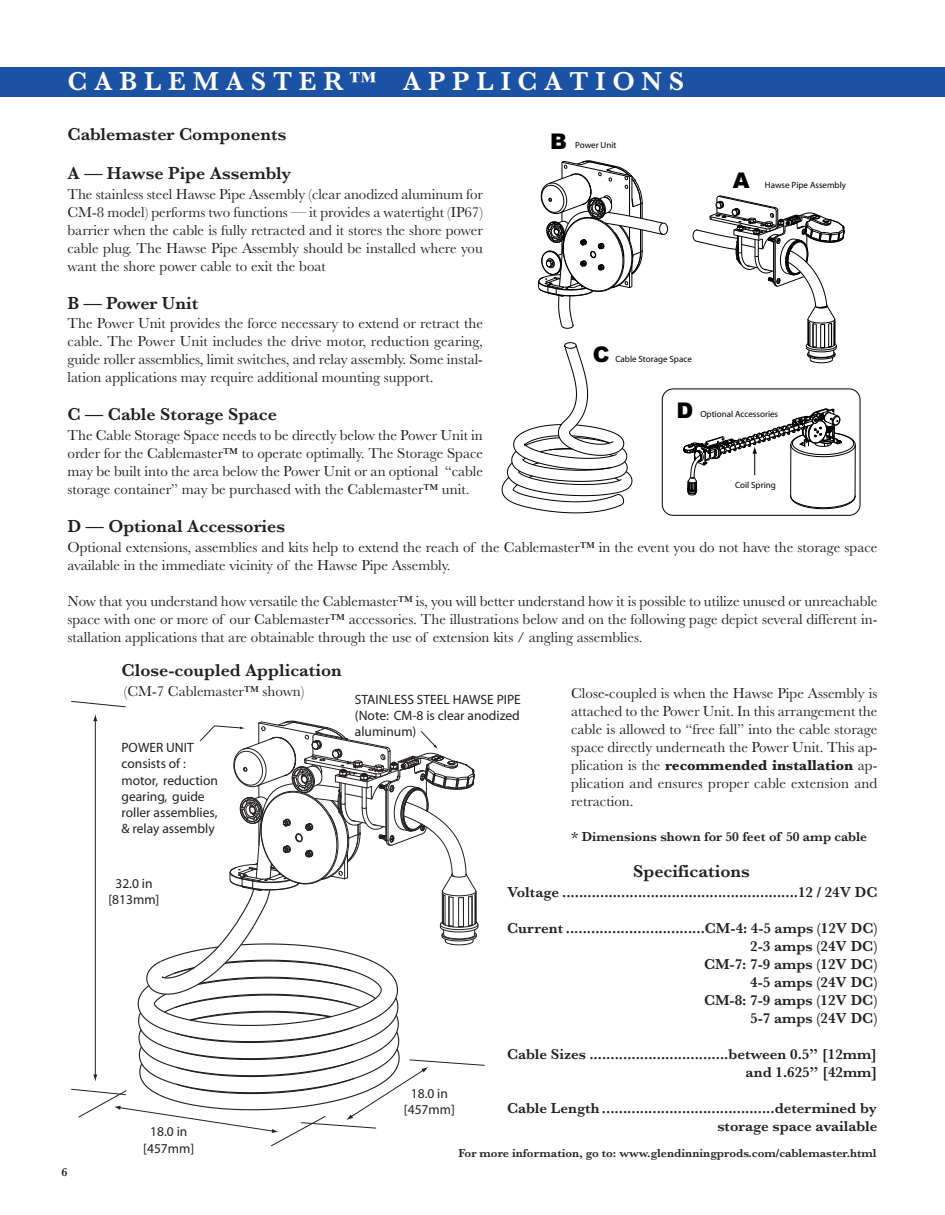
<style>
.page{position:relative;width:945px;height:1215px;background:#fff}
.page>*{position:absolute;margin:0;border:0;box-sizing:border-box;transform-origin:0 0}
.t1{font:600 27px "Baskerville";color:#fff}
.t2{font:900 21.6px "Arial";color:#000}
.t3{font:600 18px "Baskerville";color:#231f20}
.t4{font:15px/18px "Baskerville";color:#231f20;text-align:justify}
.t5{font:600 15px/18px "Baskerville";color:#231f20;text-align:right}
.t6{font:13.5px/16.2px "Myriad";color:#231f20;text-align:center}
.t7{font:600 13.5px "Baskerville";color:#231f20}
.t8{font:600 12px "Baskerville";color:#231f20}
.t9{font:9px "Myriad";color:#000}
.s1{font-weight:700}
</style>
<div class="page">
<div style="left:0;top:68px;width:932px;height:29px;background:#1c52a4"></div>
<div style="left:662px;top:388px;width:198px;height:128px;border:1px solid #000;border-radius:11px"></div>
<svg style="left:693px;top:195px;width:152px;height:168px"></svg>
<div style="left:659px;top:223px;width:9px;height:12px;border:1px solid #000;border-radius:50%"></div>
<svg style="left:538px;top:161px;width:125px;height:168px"></svg>
<svg style="left:502px;top:345px;width:130px;height:168px"></svg>
<div style="left:564px;top:343px;width:12px;height:5px;border:1px solid #000;border-radius:50%"></div>
<svg style="left:683px;top:409px;width:173px;height:100px"></svg>
<svg style="left:71px;top:700px;width:55px;height:8px"></svg>
<svg style="left:71px;top:714px;width:414px;height:433px"></svg>
<div style="left:932px;top:68px;width:13px;height:29px;background:#1c52a4"></div>
<h1 class="t1" style="left:68px;top:65px;width:618px">C A B L E M A S T E R ™ A P P L I C A T I O N S</h1>
<p class="t3" style="left:68px;top:123px;width:220px">Cablemaster Components</p>
<p class="t3" style="left:68px;top:162px;width:225px">A — Hawse Pipe Assembly</p>
<p class="t4" style="left:68px;top:185px;width:417px">The stainless steel Hawse Pipe Assembly (clear anodized aluminum for CM-8 model) performs two functions — it provides a watertight (IP67) barrier when the cable is fully retracted and it stores the shore power cable plug. The Hawse Pipe Assembly should be installed where you want the shore power cable to exit the boat</p>
<p class="t3" style="left:68px;top:292px;width:132px">B — Power Unit</p>
<p class="t4" style="left:68px;top:314px;width:417px">The Power Unit provides the force necessary to extend or retract the cable. The Power Unit includes the drive motor, reduction gearing, guide roller assemblies, limit switches, and relay assembly. Some instal&shy;lation applications may require additional mounting support.</p>
<p class="t3" style="left:68px;top:404px;width:211px">C — Cable Storage Space</p>
<p class="t4" style="left:68px;top:426px;width:417px">The Cable Storage Space needs to be directly below the Power Unit in order for the Cablemaster™ to operate optimally. The Storage Space may be built into the area below the Power Unit or an optional “cable storage container” may be purchased with the Cablemaster™ unit.</p>
<p class="t3" style="left:68px;top:515px;width:219px">D — Optional Accessories</p>
<p class="t4" style="left:68px;top:537px;width:811px">Optional extensions, assemblies and kits help to extend the reach of the Cablemaster™ in the event you do not have the storage space available in the immediate vicinity of the Hawse Pipe Assembly.</p>
<p class="t4" style="left:68px;top:591px;width:812px">Now that you understand how versatile the Cablemaster™ is, you will better understand how it is possible to utilize unused or unreachable space with one or more of our Cablemaster™ accessories. The illustrations below and on the following page depict several different in&shy;stallation applications that are obtainable through the use of extension kits / angling assemblies.</p>
<h2 class="t2" style="left:550px;top:129px;width:18px">B</h2>
<p class="t9" style="left:575px;top:142px;width:43px">Power Unit</p>
<h2 class="t2" style="left:733px;top:168px;width:18px">A</h2>
<p class="t9" style="left:765px;top:181px;width:83px">Hawse Pipe Assembly</p>
<h2 class="t2" style="left:593px;top:342px;width:18px">C</h2>
<p class="t9" style="left:615px;top:355px;width:78px">Cable Storage Space</p>
<h2 class="t2" style="left:677px;top:398px;width:18px">D</h2>
<p class="t9" style="left:700px;top:411px;width:79px">Optional Accessories</p>
<p class="t9" style="left:735px;top:482px;width:42px">Coil Spring</p>
<p class="t8" style="left:62px;top:1165px;width:7px">6</p>
<p class="t3" style="left:122px;top:659px;width:222px">Close-coupled Application</p>
<p class="t4" style="left:124px;top:682px;width:182px">(CM-7 Cablemaster™ shown)</p>
<p class="t6" style="left:121px;top:741px;width:98px;text-align:left">POWER UNIT consists of : motor, reduction gearing, guide roller assemblies, &amp; relay assembly</p>
<p class="t6" style="left:108px;top:877px;width:52px">32.0 in [813mm]</p>
<p class="t6" style="left:143px;top:1125px;width:52px">18.0 in [457mm]</p>
<p class="t6" style="left:355px;top:692px;width:167px;text-align:justify">STAINLESS STEEL HAWSE PIPE (Note: CM-8 is clear anodized aluminum)</p>
<p class="t4" style="left:571px;top:684px;width:308px">Close-coupled is when the Hawse Pipe Assembly is attached to the Power Unit. In this arrangement the cable is allowed to “free fall” into the cable storage space directly underneath the Power Unit. This ap&shy;plication is the <span class="s1">recommended installation</span> ap&shy;plication and ensures proper cable extension and retraction.</p>
<p class="t7" style="left:571px;top:828px;width:297px">* Dimensions shown for 50 feet of 50 amp cable</p>
<p class="t3" style="left:633px;top:860px;width:118px">Specifications</p>
<p class="t6" style="left:404px;top:1087px;width:52px">18.0 in [457mm]</p>
<p class="t5" style="left:507px;top:883px;width:372px">Voltage ........................................................12 / 24V DC</p>
<p class="t5" style="left:507px;top:919px;width:372px">Current .................................CM-4: 4-5 amps (12V DC)<br>2-3 amps (24V DC)<br>CM-7: 7-9 amps (12V DC)<br>4-5 amps (24V DC)<br>CM-8: 7-9 amps (12V DC)<br>5-7 amps (24V DC)</p>
<p class="t5" style="left:507px;top:1045px;width:372px">Cable Sizes .................................between 0.5” [12mm] and 1.625” [42mm]</p>
<p class="t5" style="left:507px;top:1099px;width:372px">Cable Length .........................................determined by storage space available</p>
<p class="t8" style="left:458px;top:1146px;width:420px">For more information, go to: www.glendinningprods.com/cablemaster.html</p>
</div>
